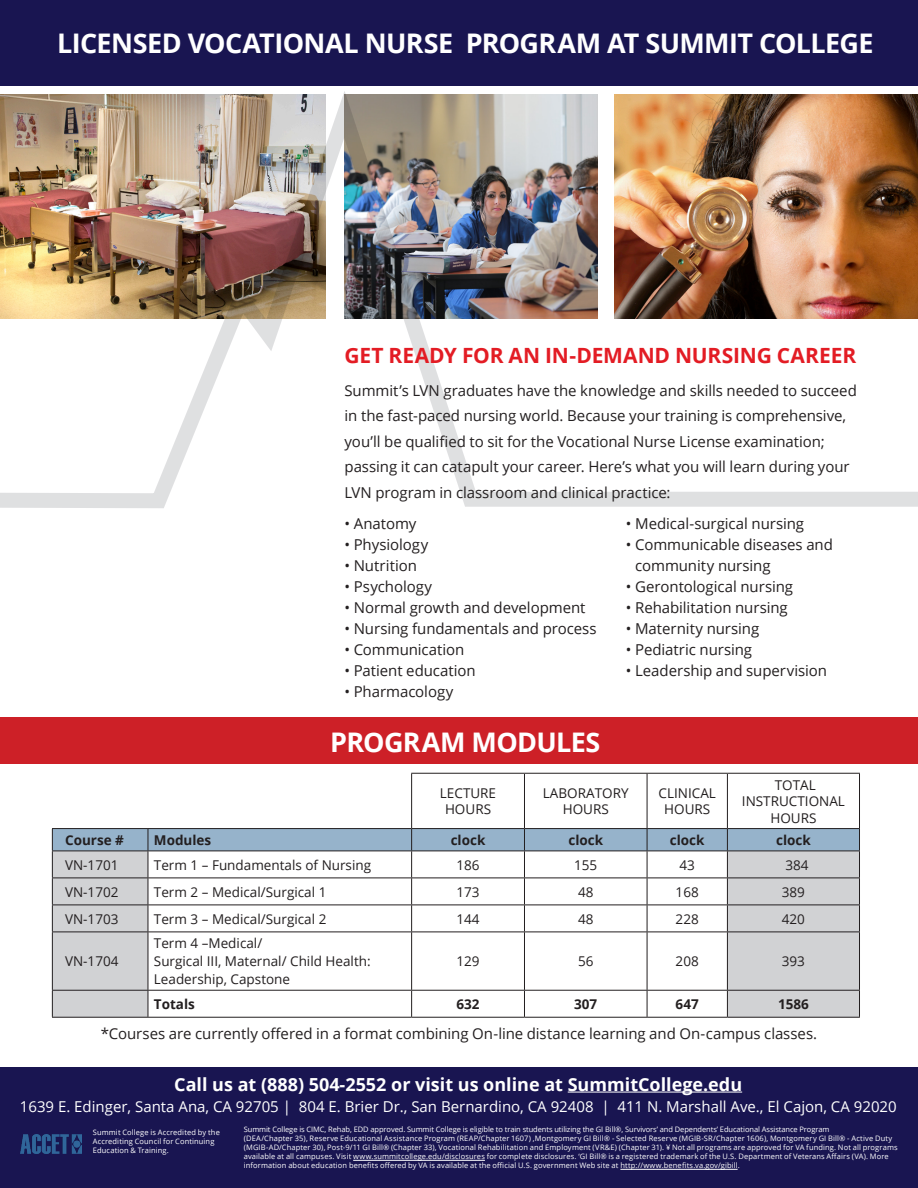
<style>
.page{position:relative;width:918px;height:1188px;background:#fff}
.page>*{position:absolute;margin:0;border:0;box-sizing:border-box;transform-origin:0 0}
.t1{font:700 27px "Open Sans";letter-spacing:-.025em;color:#fff}
.t2{font:700 21px "Open Sans";letter-spacing:-.005em;color:#e31c24}
.t3{font:700 18px "Open Sans";color:#fff}
.t4{font:15px/25.5px "Open Sans";letter-spacing:-.005em;color:#231f20}
.t5{font:15px "Open Sans";color:#fff}
.t6{font:13.5px/16.5px "Open Sans";color:#231f20;text-align:center}
.t7{font:700 13.5px "Open Sans";color:#231f20}
.t8{font:7.5px/9px "Open Sans";letter-spacing:.015em;color:#fff}
</style>
<div class="page">
<img style="left:0;top:91px;width:918px;height:417px">
<div style="left:0;top:0;width:918px;height:85px;background:#191551"></div>
<div style="left:0;top:717px;width:918px;height:46px;background:#cd2027"></div>
<svg style="left:53px;top:933px;width:806px;height:84px"></svg>
<hr style="left:411px;top:773px;width:113px;height:1px;background:#231f20">
<hr style="left:524px;top:773px;width:123px;height:1px;background:#231f20">
<hr style="left:524px;top:774px;width:1px;height:54px;background:#231f20">
<hr style="left:647px;top:773px;width:80px;height:1px;background:#231f20">
<hr style="left:647px;top:774px;width:1px;height:54px;background:#231f20">
<hr style="left:727px;top:773px;width:133px;height:1px;background:#231f20">
<hr style="left:727px;top:774px;width:1px;height:54px;background:#231f20">
<hr style="left:859px;top:774px;width:1px;height:54px;background:#231f20">
<hr style="left:412px;top:828px;width:112px;height:1px;background:#231f20">
<hr style="left:524px;top:828px;width:123px;height:1px;background:#231f20">
<hr style="left:647px;top:828px;width:80px;height:1px;background:#231f20">
<hr style="left:727px;top:828px;width:133px;height:1px;background:#231f20">
<svg style="left:52px;top:829px;width:808px;height:103px"></svg>
<hr style="left:52px;top:932px;width:96px;height:1px;background:#231f20">
<hr style="left:52px;top:932px;width:1px;height:58px;background:#231f20">
<hr style="left:148px;top:932px;width:264px;height:1px;background:#231f20">
<hr style="left:148px;top:932px;width:1px;height:58px;background:#231f20">
<hr style="left:412px;top:932px;width:112px;height:1px;background:#231f20">
<hr style="left:411px;top:932px;width:1px;height:58px;background:#231f20">
<hr style="left:524px;top:932px;width:123px;height:1px;background:#231f20">
<hr style="left:524px;top:932px;width:1px;height:58px;background:#231f20">
<hr style="left:647px;top:932px;width:80px;height:1px;background:#231f20">
<hr style="left:647px;top:932px;width:1px;height:58px;background:#231f20">
<hr style="left:727px;top:932px;width:133px;height:1px;background:#231f20">
<hr style="left:727px;top:932px;width:1px;height:58px;background:#231f20">
<hr style="left:859px;top:932px;width:1px;height:58px;background:#231f20">
<hr style="left:52px;top:990px;width:96px;height:1px;background:#231f20">
<svg style="left:52px;top:991px;width:1px;height:26px"></svg>
<hr style="left:148px;top:990px;width:264px;height:1px;background:#231f20">
<svg style="left:148px;top:991px;width:1px;height:26px"></svg>
<hr style="left:412px;top:990px;width:112px;height:1px;background:#231f20">
<svg style="left:411px;top:991px;width:1px;height:26px"></svg>
<hr style="left:524px;top:990px;width:123px;height:1px;background:#231f20">
<svg style="left:524px;top:991px;width:1px;height:26px"></svg>
<hr style="left:647px;top:990px;width:80px;height:1px;background:#231f20">
<svg style="left:647px;top:991px;width:1px;height:26px"></svg>
<hr style="left:727px;top:990px;width:133px;height:1px;background:#231f20">
<svg style="left:727px;top:991px;width:1px;height:26px"></svg>
<svg style="left:859px;top:991px;width:1px;height:26px"></svg>
<hr style="left:52px;top:1017px;width:96px;height:1px;background:#231f20">
<hr style="left:148px;top:1017px;width:264px;height:1px;background:#231f20">
<hr style="left:412px;top:1017px;width:112px;height:1px;background:#231f20">
<hr style="left:524px;top:1017px;width:123px;height:1px;background:#231f20">
<hr style="left:647px;top:1017px;width:80px;height:1px;background:#231f20">
<hr style="left:727px;top:1017px;width:133px;height:1px;background:#231f20">
<hr style="left:411px;top:774px;width:1px;height:54px;background:#231f20">
<hr style="left:52px;top:828px;width:96px;height:1px;background:#231f20">
<hr style="left:148px;top:828px;width:264px;height:1px;background:#231f20">
<div style="left:0;top:1068px;width:918px;height:120px;background:#191551"></div>
<hr style="left:568px;top:1092px;width:174px;height:1px;background:#fff">
<img style="left:21px;top:1135px;width:60px;height:18px">
<hr style="left:353px;top:1160px;width:132px;height:1px;background:#fff">
<hr style="left:620px;top:1169px;width:118px;height:1px;background:#fff">
<p class="t1" style="left:57px;top:24px;width:818px">LICENSED VOCATIONAL NURSE PROGRAM AT SUMMIT COLLEGE</p>
<p class="t2" style="left:345px;top:341px;width:513px">GET READY FOR AN IN-DEMAND NURSING CAREER</p>
<p class="t4" style="left:345px;top:377px;width:514px">Summit’s LVN graduates have the knowledge and skills needed to succeed in the fast-paced nursing world. Because your training is comprehensive, you’ll be qualified to sit for the Vocational Nurse License examination; passing it can catapult your career. Here’s what you will learn during your LVN program in classroom and clinical practice:</p>
<p class="t4" style="left:345px;top:510px;width:73px">• Anatomy</p>
<p class="t4" style="left:345px;top:531px;width:85px">• Physiology</p>
<p class="t4" style="left:345px;top:552px;width:74px">• Nutrition</p>
<p class="t4" style="left:345px;top:573px;width:89px">• Psychology</p>
<p class="t4" style="left:345px;top:594px;width:243px">• Normal growth and development</p>
<p class="t4" style="left:345px;top:615px;width:254px">• Nursing fundamentals and process</p>
<p class="t4" style="left:345px;top:636px;width:121px">• Communication</p>
<p class="t4" style="left:345px;top:657px;width:133px">• Patient education</p>
<p class="t4" style="left:345px;top:678px;width:110px">• Pharmacology</p>
<p class="t1" style="left:330px;top:723px;width:272px">PROGRAM MODULES</p>
<p class="t4" style="left:626px;top:510px;width:180px">• Medical-surgical nursing</p>
<p class="t4" style="left:635px;top:534px;width:199px;line-height:21px;text-indent:-9px">• Communicable diseases and community nursing</p>
<p class="t4" style="left:626px;top:573px;width:169px">• Gerontological nursing</p>
<p class="t4" style="left:626px;top:594px;width:163px">• Rehabilitation nursing</p>
<p class="t4" style="left:626px;top:615px;width:135px">• Maternity nursing</p>
<p class="t4" style="left:626px;top:636px;width:128px">• Pediatric nursing</p>
<p class="t4" style="left:626px;top:657px;width:203px">• Leadership and supervision</p>
<p class="t6" style="left:440px;top:784px;width:58px">LECTURE<br>HOURS</p>
<p class="t6" style="left:543px;top:784px;width:87px">LABORATORY<br>HOURS</p>
<p class="t6" style="left:659px;top:784px;width:59px">CLINICAL<br>HOURS</p>
<p class="t6" style="left:775px;top:776px;width:42px">TOTAL</p>
<p class="t6" style="left:742px;top:793px;width:104px">INSTRUCTIONAL</p>
<p class="t6" style="left:770px;top:809px;width:48px">HOURS</p>
<p class="t7" style="left:65px;top:830px;width:60px">Course #</p>
<p class="t7" style="left:154px;top:830px;width:59px">Modules</p>
<p class="t7" style="left:451px;top:830px;width:36px">clock</p>
<p class="t7" style="left:568px;top:830px;width:36px">clock</p>
<p class="t7" style="left:670px;top:830px;width:36px">clock</p>
<p class="t7" style="left:776px;top:830px;width:36px">clock</p>
<p class="t6" style="left:65px;top:856px;width:55px">VN-1701</p>
<p class="t6" style="left:154px;top:856px;width:219px">Term 1 – Fundamentals of Nursing</p>
<p class="t6" style="left:456px;top:856px;width:25px">186</p>
<p class="t6" style="left:574px;top:856px;width:25px">155</p>
<p class="t6" style="left:680px;top:856px;width:17px">43</p>
<p class="t6" style="left:785px;top:856px;width:25px">384</p>
<p class="t6" style="left:65px;top:883px;width:55px">VN-1702</p>
<p class="t6" style="left:154px;top:883px;width:174px">Term 2 – Medical/Surgical 1</p>
<p class="t6" style="left:456px;top:883px;width:25px">173</p>
<p class="t6" style="left:578px;top:883px;width:17px">48</p>
<p class="t6" style="left:676px;top:883px;width:25px">168</p>
<p class="t6" style="left:782px;top:883px;width:25px">389</p>
<p class="t6" style="left:65px;top:910px;width:55px">VN-1703</p>
<p class="t6" style="left:154px;top:910px;width:174px">Term 3 – Medical/Surgical 2</p>
<p class="t6" style="left:456px;top:910px;width:25px">144</p>
<p class="t6" style="left:578px;top:910px;width:17px">48</p>
<p class="t6" style="left:676px;top:910px;width:25px">228</p>
<p class="t6" style="left:782px;top:910px;width:25px">420</p>
<p class="t6" style="left:65px;top:953px;width:55px">VN-1704</p>
<p class="t6" style="left:154px;top:934px;width:218px;line-height:18px;text-align:left">Term 4 –Medical/<br>Surgical III, Maternal/ Child Health:<br>Leadership, Capstone</p>
<p class="t6" style="left:456px;top:953px;width:25px">129</p>
<p class="t6" style="left:578px;top:953px;width:17px">56</p>
<p class="t6" style="left:676px;top:953px;width:25px">208</p>
<p class="t6" style="left:782px;top:953px;width:25px">393</p>
<p class="t7" style="left:154px;top:994px;width:43px">Totals</p>
<p class="t7" style="left:456px;top:994px;width:25px">632</p>
<p class="t7" style="left:574px;top:994px;width:25px">307</p>
<p class="t7" style="left:676px;top:994px;width:25px">647</p>
<p class="t7" style="left:778px;top:994px;width:32px">1586</p>
<p class="t4" style="left:101px;top:1020px;width:718px">*Courses are currently offered in a format combining On-line distance learning and On-campus classes.</p>
<p class="t3" style="left:174px;top:1071px;width:569px">Call us at (888) 504-2552 or visit us online at SummitCollege.edu</p>
<p class="t5" style="left:20px;top:1096px;width:878px">1639 E. Edinger, Santa Ana, CA 92705 | 804 E. Brier Dr., San Bernardino, CA 92408 | 411 N. Marshall Ave., El Cajon, CA 92020</p>
<p class="t8" style="left:244px;top:1125px;width:655px">Summit College is CIMC, Rehab, EDD approved. Summit College is eligible to train students utilizing the GI Bill®, Survivors’ and Dependents’ Educational Assistance Program<br>(DEA/Chapter 35), Reserve Educational Assistance Program (REAP/Chapter 1607) ,Montgomery GI Bill® - Selected Reserve (MGIB-SR/Chapter 1606), Montgomery GI Bill® - Active Duty (MGIB-AD/Chapter 30), Post-9/11 GI Bill® (Chapter 33), Vocational Rehabilitation and Employment (VR&amp;E) (Chapter 31). ¥ Not all programs are approved for VA funding. Not all programs available at all campuses. Visit www.summitcollege.edu/disclosures for complete disclosures. ‘GI Bill® is a registered trademark of the U.S. Department of Veterans Affairs (VA). More information about education benefits offered by VA is available at the official U.S. government Web site at http://www.benefits.va.gov/gibill.</p>
<p class="t8" style="left:93px;top:1128px;width:129px">Summit College is Accredited by the<br>Accrediting Council for Continuing<br>Education &amp; Training.</p>
</div>
